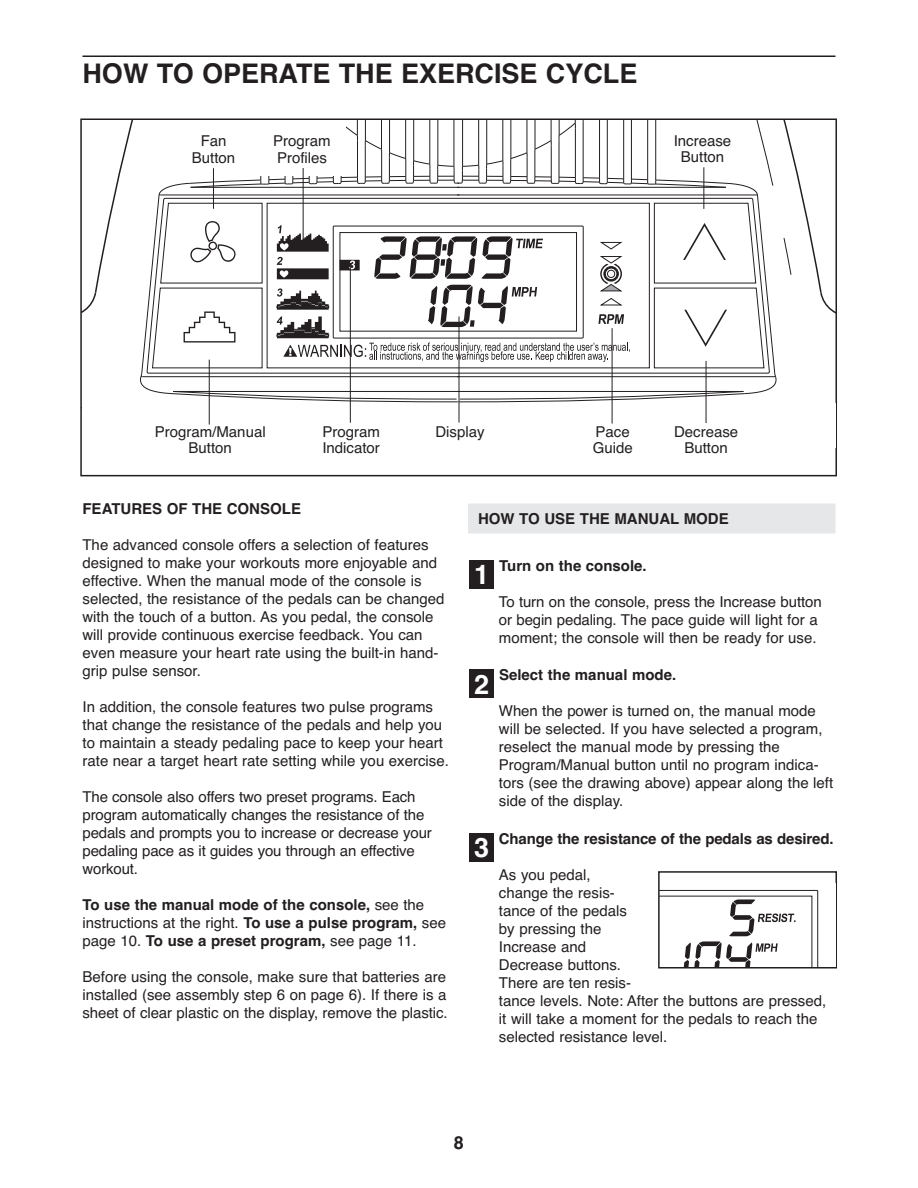
<style>
.page{position:relative;width:918px;height:1188px;background:#fff}
.page>*{position:absolute;margin:0;border:0;box-sizing:border-box;transform-origin:0 0}
.t1{font:700 27px "Helvetica";color:#231f20}
.t2{font:700 27px "Helvetica";color:#fff}
.t3{font:700 18px "Helvetica";color:#231f20}
.t4{font:15px/18px "Helvetica";color:#231f20}
.t5{font:700 15px/18px "Helvetica";color:#231f20}
.s1{font-weight:400}
</style>
<div class="page">
<hr style="left:82px;top:56px;width:754px;height:1px;background:#231f20">
<svg style="left:83px;top:121px;width:751px;height:291px"></svg>
<div style="left:80px;top:118px;width:757px;height:358px;border:2px solid #231f20"></div>
<div style="left:468px;top:504px;width:368px;height:30px;background:#e6e7e9"></div>
<div style="left:470px;top:833px;width:24px;height:29px;background:#231f20"></div>
<div style="left:470px;top:669px;width:24px;height:29px;background:#231f20"></div>
<div style="left:470px;top:560px;width:24px;height:29px;background:#231f20"></div>
<div style="left:185px;top:134px;width:57px;height:40px;background:#fff"></div>
<div style="left:663px;top:133px;width:79px;height:37px;background:#fff"></div>
<hr style="left:213px;top:168px;width:1px;height:41px;background:#231f20">
<hr style="left:703px;top:167px;width:1px;height:42px;background:#231f20">
<svg style="left:661px;top:889px;width:158px;height:77px"></svg>
<div style="left:658px;top:871px;width:179px;height:98px;border:2px solid #231f20"></div>
<div style="left:82px;top:412px;width:754px;height:36px;background:#fff"></div>
<div style="left:82px;top:402px;width:72px;height:16px;background:#fff"></div>
<div style="left:762px;top:403px;width:74px;height:26px;background:#fff"></div>
<hr style="left:706px;top:361px;width:1px;height:62px;background:#231f20">
<hr style="left:612px;top:328px;width:1px;height:96px;background:#231f20">
<hr style="left:459px;top:317px;width:1px;height:106px;background:#231f20">
<hr style="left:350px;top:267px;width:1px;height:156px;background:#231f20">
<hr style="left:209px;top:360px;width:1px;height:65px;background:#231f20">
<div style="left:254px;top:120px;width:92px;height:21px;background:#fff"></div>
<div style="left:259px;top:134px;width:86px;height:41px;background:#fff"></div>
<hr style="left:303px;top:168px;width:1px;height:75px;background:#231f20">
<div style="left:825px;top:884px;width:11px;height:83px;background:#fff"></div>
<h1 class="t1" style="left:82px;top:57px;width:556px">HOW TO OPERATE THE EXERCISE CYCLE</h1>
<p class="t4" style="left:192px;top:133px;width:45px;line-height:16.5px;text-align:center">Fan<br>Button</p>
<p class="t4" style="left:674px;top:132px;width:59px;line-height:16.5px;text-align:center">Increase<br>Button</p>
<p class="t4" style="left:273px;top:133px;width:59px;line-height:16.5px">Program<br>Profiles</p>
<p class="t4" style="left:155px;top:424px;width:112px;line-height:16.5px;text-align:center">Program/Manual<br>Button</p>
<p class="t4" style="left:322px;top:423px;width:59px;line-height:16.5px">Program<br>Indicator</p>
<p class="t4" style="left:435px;top:423px;width:51px">Display</p>
<p class="t4" style="left:593px;top:423px;width:42px;line-height:16.5px">Pace<br>Guide</p>
<p class="t4" style="left:674px;top:423px;width:66px;line-height:16.5px;text-align:center">Decrease<br>Button</p>
<p class="t5" style="left:82px;top:500px;width:220px">FEATURES OF THE CONSOLE</p>
<p class="t4" style="left:82px;top:536px;width:363px">The advanced console offers a selection of features designed to make your workouts more enjoyable and effective. When the manual mode of the console is selected, the resistance of the pedals can be changed with the touch of a button. As you pedal, the console will provide continuous exercise feedback. You can even measure your heart rate using the built-in hand&shy;grip pulse sensor.</p>
<p class="t4" style="left:82px;top:698px;width:368px">In addition, the console features two pulse programs that change the resistance of the pedals and help you to maintain a steady pedaling pace to keep your heart rate near a target heart rate setting while you exercise.</p>
<p class="t4" style="left:82px;top:788px;width:351px">The console also offers two preset programs. Each program automatically changes the resistance of the pedals and prompts you to increase or decrease your pedaling pace as it guides you through an effective workout.</p>
<p class="t5" style="left:82px;top:896px;width:365px">To use the manual mode of the console, <span class="s1">see the instructions at the right.</span> To use a pulse program, <span class="s1">see page 10.</span> To use a preset program, <span class="s1">see page 11.</span></p>
<p class="t4" style="left:83px;top:968px;width:367px;text-align:justify">Before using the console, make sure that batteries are installed (see assembly step 6 on page 6). If there is a sheet of clear plastic on the display, remove the plastic.</p>
<p class="t5" style="left:478px;top:510px;width:252px">HOW TO USE THE MANUAL MODE</p>
<p class="t5" style="left:499px;top:557px;width:149px">Turn on the console.</p>
<p class="t4" style="left:499px;top:593px;width:324px">To turn on the console, press the Increase button or begin pedaling. The pace guide will light for a moment; the console will then be ready for use.</p>
<p class="t5" style="left:499px;top:666px;width:179px">Select the manual mode.</p>
<p class="t4" style="left:499px;top:702px;width:336px">When the power is turned on, the manual mode will be selected. If you have selected a program, reselect the manual mode by pressing the Program/Manual button until no program indica&shy;tors (see the drawing above) appear along the left side of the display.</p>
<p class="t5" style="left:499px;top:830px;width:336px">Change the resistance of the pedals as desired.</p>
<p class="t4" style="left:499px;top:866px;width:329px">As you pedal,<br>change the resis-<br>tance of the pedals<br>by pressing the<br>Increase and<br>Decrease buttons.<br>There are ten resis-<br>tance levels. Note: After the buttons are pressed, it will take a moment for the pedals to reach the selected resistance level.</p>
<h1 class="t2" style="left:474px;top:559px;width:17px">1</h1>
<h1 class="t2" style="left:474px;top:668px;width:17px">2</h1>
<h1 class="t2" style="left:474px;top:832px;width:17px">3</h1>
<p class="t3" style="left:454px;top:1132px;width:12px">8</p>
</div>
